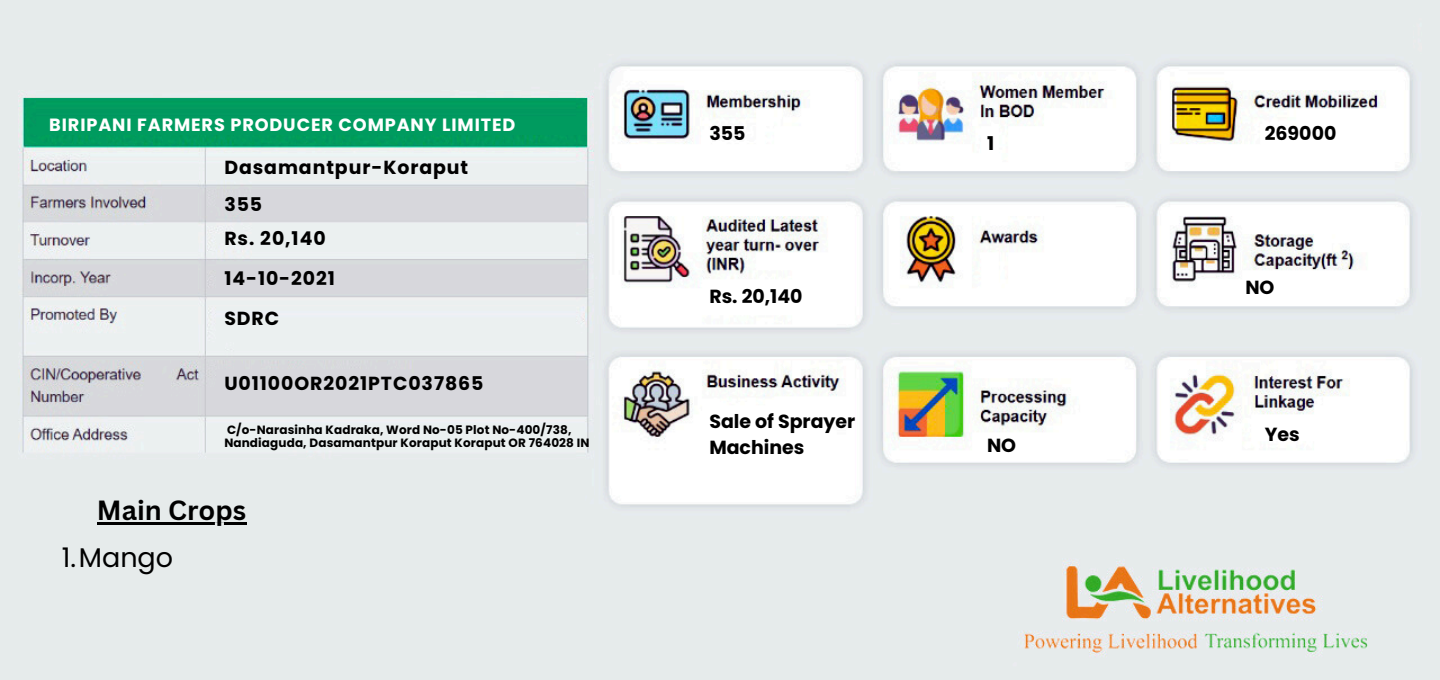
<style>
.page{position:relative;width:1440px;height:680px;background:#fff}
.page>*{position:absolute;margin:0;border:0;box-sizing:border-box;transform-origin:0 0}
.t1{font:700 27px "Canva Sans";color:#000}
.t2{font:27px "Poppins";color:#000}
.t3{font:700 18.9px "Poppins";letter-spacing:.05em;color:#000}
.t4{font:700 18.9px/25.8px "Poppins";color:#000}
.t5{font:700 17.7px "Poppins";letter-spacing:.05em;color:#fff}
.t6{font:700 12px/13px "Poppins";letter-spacing:.01em;color:#000}
</style>
<div class="page">
<img style="left:0;top:0;width:1440px;height:679px">
<hr style="left:97px;top:522px;width:149px;height:3px;background:#000">
<h3 class="t5" style="left:49px;top:113px;width:468px">BIRIPANI FARMERS PRODUCER COMPANY LIMITED</h3>
<h4 class="t3" style="left:224px;top:154px;width:245px">Dasamantpur-Koraput</h4>
<h4 class="t3" style="left:224px;top:191px;width:39px">355</h4>
<h4 class="t3" style="left:224px;top:225px;width:103px">Rs. 20,140</h4>
<h4 class="t3" style="left:224px;top:265px;width:112px">14-10-2021</h4>
<h4 class="t3" style="left:224px;top:305px;width:56px">SDRC</h4>
<h3 class="t3" style="left:224px;top:370px;width:261px">U01100OR2021PTC037865</h3>
<h4 class="t6" style="left:224px;top:423px;width:367px">C/o-Narasinha Kadraka, Word No-05 Plot No-400/738,<br>Nandiaguda, Dasamantpur Koraput Koraput OR 764028 IN</h4>
<h3 class="t1" style="left:97px;top:491px;width:151px">Main Crops</h3>
<p class="t2" style="left:62px;top:539px;width:113px">1.Mango</p>
<h4 class="t3" style="left:709px;top:120px;width:38px">355</h4>
<p class="t3" style="left:709px;top:283px;width:95px">Rs. 20,140</p>
<h3 class="t4" style="left:709px;top:408px;width:147px">Sale of Sprayer<br>Machines</h3>
<h1 class="t3" style="left:987px;top:130px;width:9px">1</h1>
<h4 class="t3" style="left:987px;top:432px;width:31px">NO</h4>
<p class="t3" style="left:1265px;top:120px;width:73px">269000</p>
<h3 class="t3" style="left:1245px;top:274px;width:31px">NO</h3>
<h4 class="t3" style="left:1265px;top:420px;width:36px">Yes</h4>
</div>
